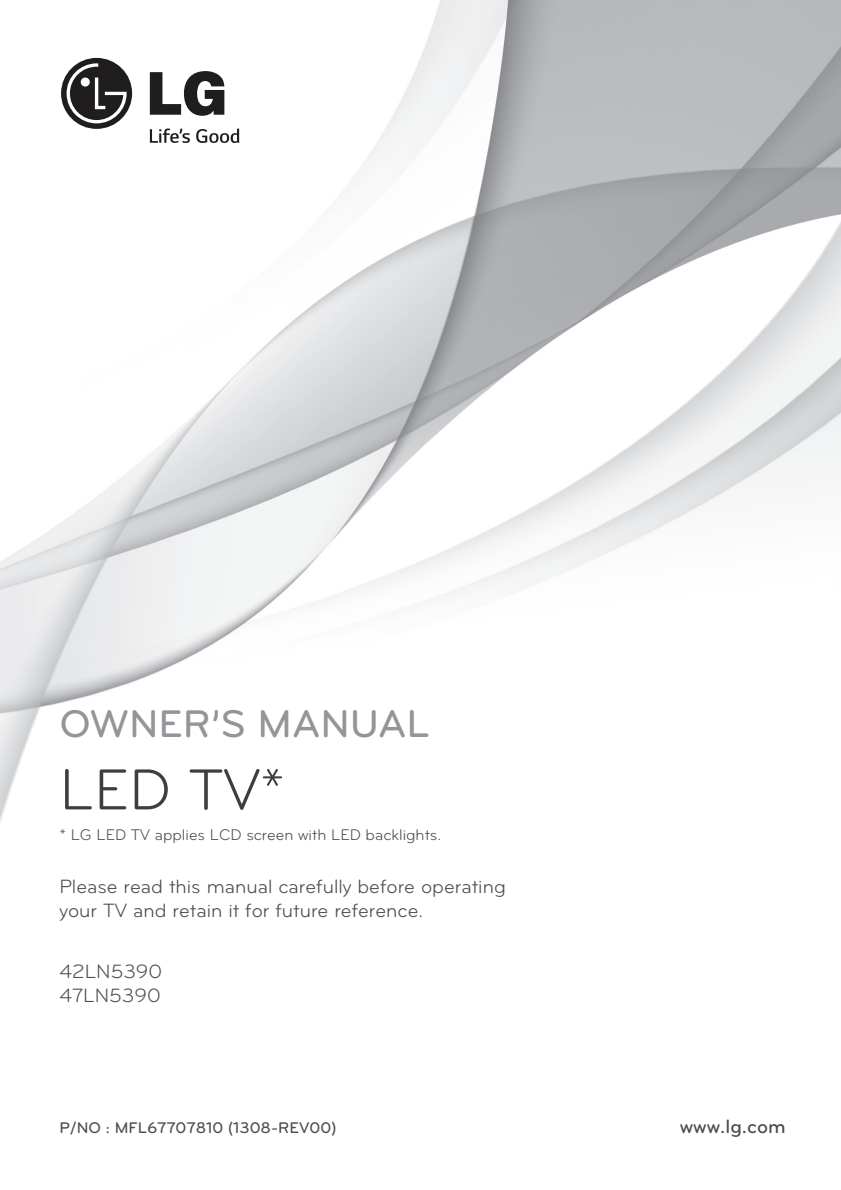
<style>
.page{position:relative;width:841px;height:1190px;background:#fff}
.page>*{position:absolute;margin:0;border:0;box-sizing:border-box;transform-origin:0 0}
.t1{font:60px "Bryant LG";color:#3e3e3f}
.t2{font:500 40px "Bryant LG";color:#939598}
.t3{font:20px/24px "Bryant LG";color:#4b4c4d}
.t4{font:500 20px "Bryant LG";color:#4b4c4d}
.t5{font:16px "Bryant LG";color:#4b4c4d}
.t6{font:500 16px "Bryant LG";color:#4b4c4d}
</style>
<div class="page">
<img style="left:0;top:0;width:840px;height:823px">
<svg style="left:61px;top:58px;width:71px;height:71px"></svg>
<svg style="left:150px;top:71px;width:74px;height:45px"></svg>
<svg style="left:150px;top:128px;width:40px;height:15px"></svg>
<svg style="left:196px;top:128px;width:43px;height:15px"></svg>
<h2 class="t2" style="left:59px;top:699px;width:372px">OWNER’S MANUAL</h2>
<h1 class="t1" style="left:59px;top:753px;width:227px">LED TV*</h1>
<p class="t5" style="left:59px;top:825px;width:383px">* LG LED TV applies LCD screen with LED backlights.</p>
<p class="t3" style="left:59px;top:874px;width:447px">Please read this manual carefully before operating your TV and retain it for future reference.</p>
<p class="t3" style="left:59px;top:959px;width:104px">42LN5390<br>47LN5390</p>
<p class="t6" style="left:59px;top:1117px;width:278px">P/NO : MFL67707810 (1308-REV00)</p>
<p class="t4" style="left:679px;top:1113px;width:107px">www.lg.com</p>
</div>
